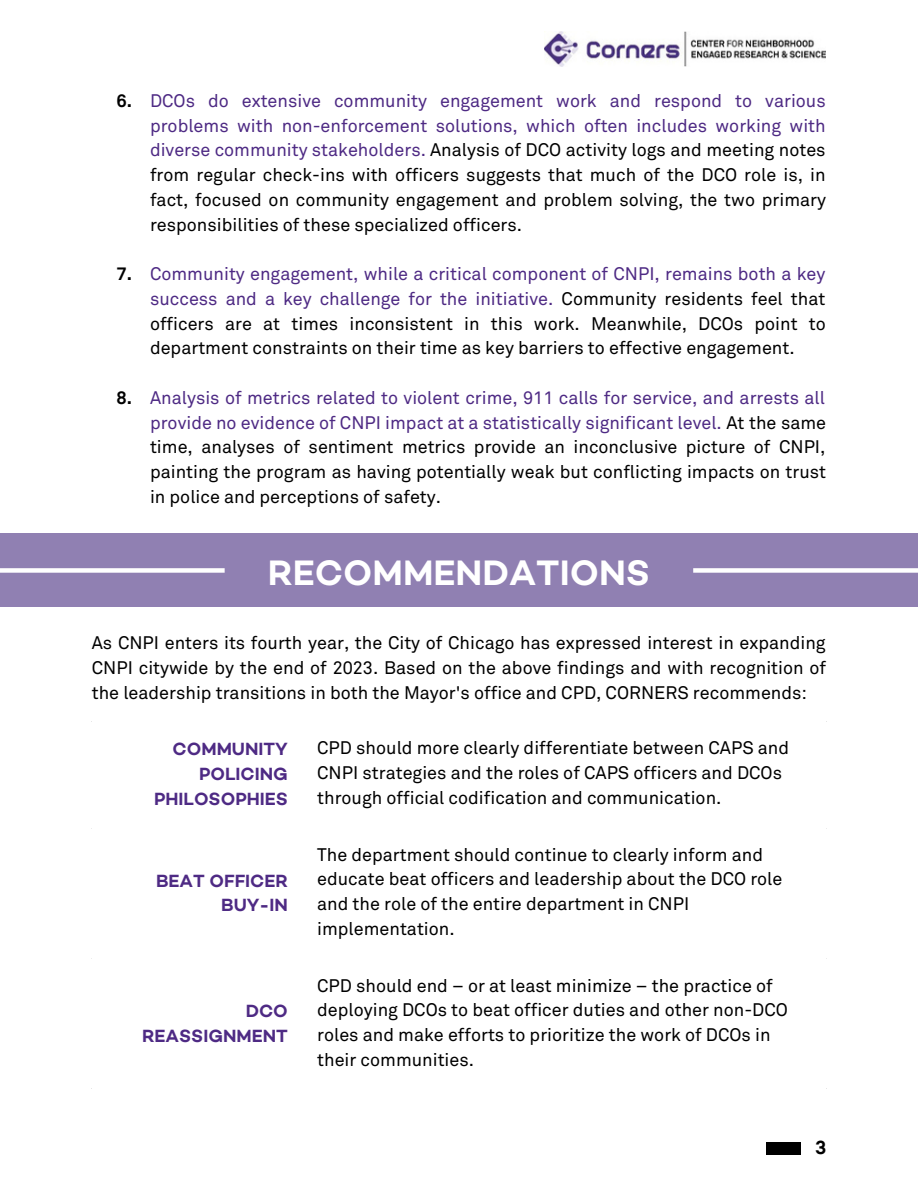
<style>
.page{position:relative;width:918px;height:1188px;background:#fff}
.page>*{position:absolute;margin:0;border:0;box-sizing:border-box;transform-origin:0 0}
.t1{font:600 36px "Campton";color:#fff}
.t2{font:600 19.5px "Campton";color:#000}
.t3{font:18px/24.8px "Akk Rg Pro 1";color:#000;text-align:justify}
.t4{font:600 18px/24.8px "Campton";color:#4e2a84;text-align:right}
.t5{font:18px "Akk Bd Pro 1";color:#000}
.s1{color:#4e2a84}
</style>
<div class="page">
<div style="left:0;top:534px;width:918px;height:73px;background:#9080b2"></div>
<div style="left:0;top:568px;width:225px;height:5px;background:#fff"></div>
<div style="left:693px;top:568px;width:225px;height:5px;background:#fff"></div>
<img style="left:545px;top:32px;width:281px;height:35px">
<div style="left:766px;top:1142px;width:34px;height:13px;background:#000"></div>
<p class="t5" style="left:116px;top:93px;width:17px">6.</p>
<p class="t5" style="left:116px;top:266px;width:17px">7.</p>
<p class="t5" style="left:116px;top:390px;width:17px">8.</p>
<p class="t3" style="left:150px;top:89px;width:678px"><span class="s1">DCOs do extensive community engagement work and respond to various problems with non-enforcement solutions, which often includes working with diverse community stakeholders.</span> Analysis of DCO activity logs and meeting notes from regular check-ins with officers suggests that much of the DCO role is, in fact, focused on community engagement and problem solving, the two primary responsibilities of these specialized officers.</p>
<p class="t3" style="left:150px;top:263px;width:677px"><span class="s1">Community engagement, while a critical component of CNPI, remains both a key success and a key challenge for the initiative.</span> Community residents feel that officers are at times inconsistent in this work. Meanwhile, DCOs point to department constraints on their time as key barriers to effective engagement.</p>
<p class="t3" style="left:150px;top:386px;width:678px"><span class="s1">Analysis of metrics related to violent crime, 911 calls for service, and arrests all provide no evidence of CNPI impact at a statistically significant level.</span> At the same time, analyses of sentiment metrics provide an inconclusive picture of CNPI, painting the program as having potentially weak but conflicting impacts on trust in police and perceptions of safety.</p>
<p class="t1" style="left:268px;top:551px;width:384px">RECOMMENDATIONS</p>
<p class="t3" style="left:92px;top:632px;width:736px">As CNPI enters its fourth year, the City of Chicago has expressed interest in expanding CNPI citywide by the end of 2023. Based on the above findings and with recognition of the leadership transitions in both the Mayor's office and CPD, CORNERS recommends:</p>
<p class="t4" style="left:154px;top:737px;width:135px">COMMUNITY<br>POLICING<br>PHILOSOPHIES</p>
<p class="t3" style="left:317px;top:737px;width:474px;text-align:left">CPD should more clearly differentiate between CAPS and<br>CNPI strategies and the roles of CAPS officers and DCOs through official codification and communication.</p>
<p class="t4" style="left:156px;top:868px;width:133px">BEAT OFFICER<br>BUY-IN</p>
<p class="t4" style="left:142px;top:999px;width:147px">DCO<br>REASSIGNMENT</p>
<p class="t3" style="left:317px;top:843px;width:467px;text-align:left">The department should continue to clearly inform and educate beat officers and leadership about the DCO role and the role of the entire department in CNPI implementation.</p>
<p class="t3" style="left:317px;top:974px;width:472px;text-align:left">CPD should end – or at least minimize – the practice of deploying DCOs to beat officer duties and other non-DCO roles and make efforts to prioritize the work of DCOs in their communities.</p>
<p class="t2" style="left:815px;top:1135px;width:13px">3</p>
</div>
